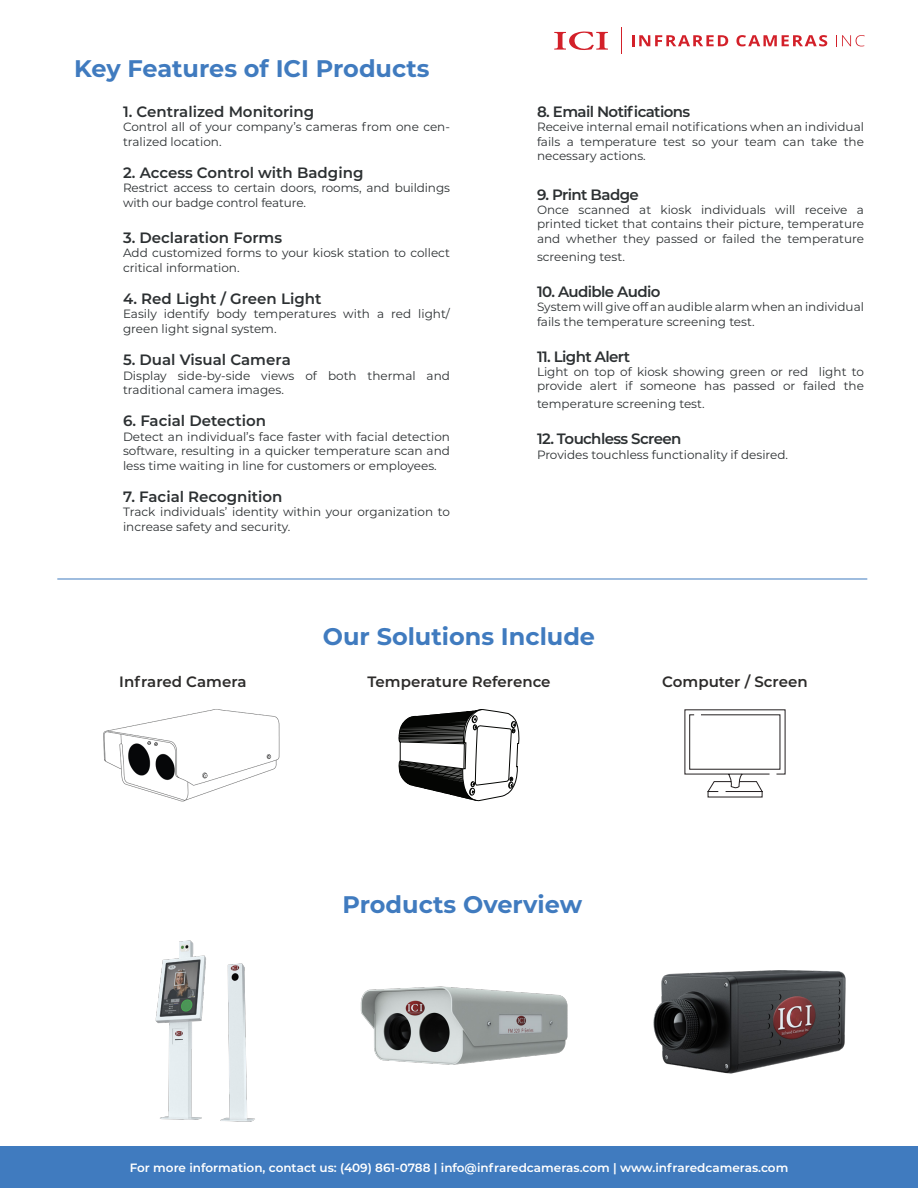
<style>
.page{position:relative;width:918px;height:1188px;background:#fff}
.page>*{position:absolute;margin:0;border:0;box-sizing:border-box;transform-origin:0 0}
.t1{font:700 24px "Montserrat";color:#407bbf}
.t2{font:600 15px "Montserrat";color:#2c3032}
.t3{font:600 15px "Montserrat";letter-spacing:-.04em;color:#2c3032}
.t4{font:600 15px "Montserrat";color:#2c2b2a}
.t5{font:12px/14.4px "Montserrat";color:#2c3032}
.t6{font:600 12px "Montserrat";color:#fff}
</style>
<div class="page">
<div style="left:0;top:1147px;width:918px;height:41px;background:#407bbf"></div>
<svg style="left:554px;top:31px;width:54px;height:19px"></svg>
<svg style="left:621px;top:28px;width:1px;height:26px"></svg>
<svg style="left:632px;top:35px;width:96px;height:11px"></svg>
<svg style="left:736px;top:35px;width:91px;height:11px"></svg>
<svg style="left:836px;top:35px;width:29px;height:11px"></svg>
<hr style="left:57px;top:579px;width:810px;height:1px;background:#407bbf">
<svg style="left:684px;top:709px;width:102px;height:89px"></svg>
<svg style="left:398px;top:709px;width:122px;height:92px"></svg>
<img style="left:103px;top:709px;width:177px;height:93px">
<img style="left:155px;top:940px;width:100px;height:182px">
<img style="left:653px;top:970px;width:193px;height:104px">
<img style="left:360px;top:986px;width:208px;height:79px">
<p class="t1" style="left:74px;top:51px;width:357px">Key Features of ICI Products</p>
<p class="t2" style="left:123px;top:101px;width:193px">1. Centralized Monitoring</p>
<p class="t5" style="left:123px;top:119px;width:329px">Control all of your company’s cameras from one cen&shy;tralized location.</p>
<p class="t2" style="left:123px;top:162px;width:242px">2. Access Control with Badging</p>
<p class="t5" style="left:123px;top:181px;width:328px">Restrict access to certain doors, rooms, and buildings with our badge control feature.</p>
<p class="t2" style="left:123px;top:227px;width:161px">3. Declaration Forms</p>
<p class="t5" style="left:123px;top:245px;width:328px">Add customized forms to your kiosk station to collect critical information.</p>
<p class="t2" style="left:123px;top:288px;width:200px">4. Red Light / Green Light</p>
<p class="t5" style="left:123px;top:307px;width:328px">Easily identify body temperatures with a red light/ green light signal system.</p>
<p class="t2" style="left:123px;top:349px;width:169px">5. Dual Visual Camera</p>
<p class="t5" style="left:123px;top:368px;width:328px">Display side-by-side views of both thermal and traditional camera images.</p>
<p class="t2" style="left:123px;top:410px;width:145px">6. Facial Detection</p>
<p class="t5" style="left:123px;top:429px;width:329px;text-align:justify">Detect an individual’s face faster with facial detection software, resulting in a quicker temperature scan and less time waiting in line for customers or employees.</p>
<p class="t2" style="left:123px;top:486px;width:161px">7. Facial Recognition</p>
<p class="t5" style="left:123px;top:505px;width:329px">Track individuals’ identity within your organization to increase safety and security.</p>
<p class="t3" style="left:537px;top:101px;width:155px">8. Email Notifications</p>
<p class="t5" style="left:537px;top:119px;width:328px;text-align:justify">Receive internal email notifications when an individual fails a temperature test so your team can take the necessary actions.</p>
<p class="t3" style="left:537px;top:184px;width:103px">9. Print Badge</p>
<p class="t5" style="left:537px;top:202px;width:329px;text-align:justify">Once scanned at kiosk individuals will receive a printed ticket that contains their picture, temperature and whether they passed or failed the temperature</p>
<p class="t5" style="left:537px;top:249px;width:89px">screening test.</p>
<p class="t3" style="left:537px;top:281px;width:125px">10. Audible Audio</p>
<p class="t5" style="left:537px;top:299px;width:329px">System will give off an audible alarm when an individual fails the temperature screening test.</p>
<p class="t3" style="left:537px;top:346px;width:95px">11. Light Alert</p>
<p class="t5" style="left:537px;top:364px;width:329px">Light on top of kiosk showing green or red light to provide alert if someone has passed or failed the</p>
<p class="t5" style="left:537px;top:397px;width:169px">temperature screening test.</p>
<p class="t3" style="left:537px;top:428px;width:146px">12. Touchless Screen</p>
<p class="t5" style="left:537px;top:447px;width:253px">Provides touchless functionality if desired.</p>
<p class="t1" style="left:323px;top:619px;width:274px">Our Solutions Include</p>
<p class="t4" style="left:119px;top:671px;width:129px">Infrared Camera</p>
<p class="t4" style="left:367px;top:671px;width:185px">Temperature Reference</p>
<p class="t4" style="left:662px;top:671px;width:147px">Computer / Screen</p>
<p class="t1" style="left:342px;top:887px;width:241px">Products Overview</p>
<p class="t6" style="left:130px;top:1159px;width:660px">For more information, contact us: (409) 861-0788 | info@infraredcameras.com | www.infraredcameras.com</p>
</div>
